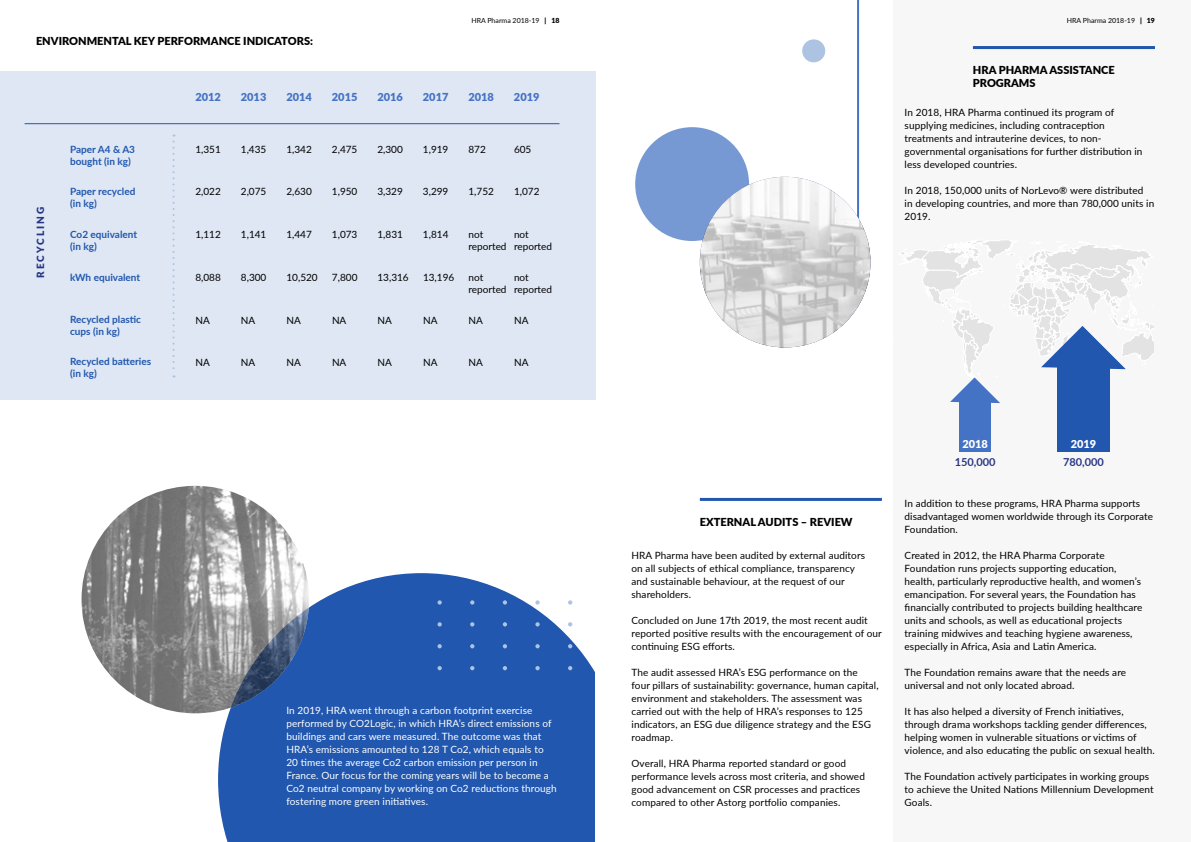
<style>
.page{position:relative;width:1191px;height:842px;background:#fff}
.page>*{position:absolute;margin:0;border:0;box-sizing:border-box;transform-origin:0 0}
.t1{font:900 11px/13.2px "Lato";color:#000}
.t2{font:900 11px "Lato";color:#4472c4}
.t3{font:700 11px "Lato";color:#283583}
.t4{font:900 11px "Lato";color:#fff}
.t5{font:10px/13px "Lato";letter-spacing:.01em;color:#000}
.t6{font:10px/13px "Lato";letter-spacing:.01em;color:#fff}
.t7{font:700 10px/12px "Lato";color:#2157ae}
.t8{font:900 10px "Lato";letter-spacing:.2em;color:#283583}
.t9{font:7px "Lato";color:#000}
.s1{font-weight:900}
</style>
<div class="page">
<svg style="left:218px;top:573px;width:377px;height:269px;fill:#2157ae"></svg>
<svg style="left:568px;top:666px;width:4px;height:4px"></svg>
<svg style="left:535px;top:666px;width:5px;height:4px"></svg>
<svg style="left:503px;top:666px;width:4px;height:4px"></svg>
<svg style="left:470px;top:666px;width:4px;height:4px"></svg>
<svg style="left:437px;top:666px;width:5px;height:4px"></svg>
<svg style="left:568px;top:644px;width:4px;height:4px"></svg>
<svg style="left:535px;top:644px;width:5px;height:4px"></svg>
<svg style="left:503px;top:644px;width:4px;height:4px"></svg>
<svg style="left:470px;top:644px;width:4px;height:4px"></svg>
<svg style="left:437px;top:644px;width:5px;height:4px"></svg>
<svg style="left:568px;top:622px;width:4px;height:4px"></svg>
<svg style="left:535px;top:622px;width:5px;height:4px"></svg>
<svg style="left:503px;top:622px;width:4px;height:4px"></svg>
<svg style="left:470px;top:622px;width:4px;height:4px"></svg>
<svg style="left:437px;top:622px;width:5px;height:4px"></svg>
<svg style="left:568px;top:600px;width:4px;height:5px"></svg>
<svg style="left:535px;top:600px;width:5px;height:5px"></svg>
<svg style="left:503px;top:600px;width:4px;height:5px"></svg>
<svg style="left:470px;top:600px;width:4px;height:5px"></svg>
<svg style="left:437px;top:600px;width:5px;height:5px"></svg>
<div style="left:893px;top:0;width:298px;height:842px;background:#f7f7f7"></div>
<div style="left:0;top:71px;width:595px;height:329px;background:#dee7f3"></div>
<img style="left:81px;top:486px;width:228px;height:227px;border-radius:114px">
<hr style="left:25px;top:123px;width:534px;height:1px;background:#2157ae">
<svg style="left:172px;top:135px;width:2px;height:242px"></svg>
<div style="left:1057px;top:362px;width:52px;height:90px;background:#2157ae"></div>
<div style="left:959px;top:399px;width:31px;height:53px;background:#4472c4"></div>
<svg style="left:901px;top:240px;width:253px;height:163px"></svg>
<hr style="left:857px;top:0;width:2px;height:258px;background:#4472c4">
<div style="left:635px;top:127px;width:114px;height:114px;background:#7698d3;border-radius:50%"></div>
<svg style="left:700px;top:177px;width:170px;height:170px"></svg>
<div style="left:802px;top:39px;width:23px;height:23px;background:#acc3e2;border-radius:50%"></div>
<hr style="left:700px;top:498px;width:182px;height:3px;background:#2157ae">
<hr style="left:973px;top:46px;width:182px;height:3px;background:#2157ae">
<p class="t1" style="left:36px;top:34px;width:278px">ENVIRONMENTAL KEY PERFORMANCE INDICATORS:</p>
<p class="t9" style="left:471px;top:16px;width:90px">HRA Pharma 2018-19 <span class="s1">| 18</span></p>
<p class="t9" style="left:1067px;top:16px;width:90px">HRA Pharma 2018-19 <span class="s1">| 19</span></p>
<p class="t1" style="left:973px;top:63px;width:143px">HRA PHARMA ASSISTANCE<br>PROGRAMS</p>
<p class="t8" style="left:33px;top:278px;width:72px;rotate:-90deg">RECYCLING</p>
<p class="t7" style="left:70px;top:143px;width:66px">Paper A4 &amp; A3 bought (in kg)</p>
<p class="t7" style="left:70px;top:185px;width:67px">Paper recycled (in kg)</p>
<p class="t7" style="left:70px;top:228px;width:69px">Co2 equivalent (in kg)</p>
<p class="t7" style="left:70px;top:270px;width:72px">kWh equivalent</p>
<p class="t7" style="left:70px;top:313px;width:72px">Recycled plastic cups (in kg)</p>
<p class="t7" style="left:70px;top:355px;width:83px">Recycled batteries (in kg)</p>
<p class="t2" style="left:195px;top:88px;width:27px">2012</p>
<p class="t2" style="left:241px;top:88px;width:27px">2013</p>
<p class="t2" style="left:286px;top:88px;width:27px">2014</p>
<p class="t2" style="left:332px;top:88px;width:27px">2015</p>
<p class="t2" style="left:377px;top:88px;width:27px">2016</p>
<p class="t2" style="left:423px;top:88px;width:27px">2017</p>
<p class="t2" style="left:468px;top:88px;width:27px">2018</p>
<p class="t2" style="left:514px;top:88px;width:27px">2019</p>
<p class="t5" style="left:195px;top:142px;width:27px">1,351</p>
<p class="t5" style="left:241px;top:142px;width:27px">1,435</p>
<p class="t5" style="left:286px;top:142px;width:27px">1,342</p>
<p class="t5" style="left:332px;top:142px;width:27px">2,475</p>
<p class="t5" style="left:377px;top:142px;width:27px">2,300</p>
<p class="t5" style="left:423px;top:142px;width:27px">1,919</p>
<p class="t5" style="left:468px;top:142px;width:19px">872</p>
<p class="t5" style="left:514px;top:142px;width:19px">605</p>
<p class="t5" style="left:195px;top:185px;width:27px">2,022</p>
<p class="t5" style="left:241px;top:185px;width:27px">2,075</p>
<p class="t5" style="left:286px;top:185px;width:27px">2,630</p>
<p class="t5" style="left:332px;top:185px;width:27px">1,950</p>
<p class="t5" style="left:377px;top:185px;width:27px">3,329</p>
<p class="t5" style="left:423px;top:185px;width:27px">3,299</p>
<p class="t5" style="left:468px;top:185px;width:27px">1,752</p>
<p class="t5" style="left:514px;top:185px;width:27px">1,072</p>
<p class="t5" style="left:195px;top:228px;width:27px">1,112</p>
<p class="t5" style="left:241px;top:228px;width:27px">1,141</p>
<p class="t5" style="left:286px;top:228px;width:27px">1,447</p>
<p class="t5" style="left:332px;top:228px;width:27px">1,073</p>
<p class="t5" style="left:377px;top:228px;width:27px">1,831</p>
<p class="t5" style="left:423px;top:228px;width:27px">1,814</p>
<p class="t5" style="left:468px;top:228px;width:40px;line-height:12px">not reported</p>
<p class="t5" style="left:468px;top:270px;width:40px;line-height:12px">not reported</p>
<p class="t5" style="left:514px;top:228px;width:40px;line-height:12px">not reported</p>
<p class="t5" style="left:514px;top:270px;width:40px;line-height:12px">not reported</p>
<p class="t5" style="left:195px;top:270px;width:27px">8,088</p>
<p class="t5" style="left:241px;top:270px;width:27px">8,300</p>
<p class="t5" style="left:286px;top:270px;width:33px">10,520</p>
<p class="t5" style="left:332px;top:270px;width:27px">7,800</p>
<p class="t5" style="left:377px;top:270px;width:33px">13,316</p>
<p class="t5" style="left:423px;top:270px;width:33px">13,196</p>
<p class="t5" style="left:195px;top:313px;width:16px">NA</p>
<p class="t5" style="left:241px;top:313px;width:16px">NA</p>
<p class="t5" style="left:286px;top:313px;width:16px">NA</p>
<p class="t5" style="left:332px;top:313px;width:16px">NA</p>
<p class="t5" style="left:377px;top:313px;width:16px">NA</p>
<p class="t5" style="left:423px;top:313px;width:16px">NA</p>
<p class="t5" style="left:468px;top:313px;width:16px">NA</p>
<p class="t5" style="left:514px;top:313px;width:16px">NA</p>
<p class="t5" style="left:195px;top:355px;width:16px">NA</p>
<p class="t5" style="left:241px;top:355px;width:16px">NA</p>
<p class="t5" style="left:286px;top:355px;width:16px">NA</p>
<p class="t5" style="left:332px;top:355px;width:16px">NA</p>
<p class="t5" style="left:377px;top:355px;width:16px">NA</p>
<p class="t5" style="left:423px;top:355px;width:16px">NA</p>
<p class="t5" style="left:468px;top:355px;width:16px">NA</p>
<p class="t5" style="left:514px;top:355px;width:16px">NA</p>
<p class="t6" style="left:286px;top:703px;width:272px">In 2019, HRA went through a carbon footprint exercise performed by CO2Logic, in which HRA’s direct emissions of buildings and cars were measured. The outcome was that HRA’s emissions amounted to 128 T Co2, which equals to 20 times the average Co2 carbon emission per person in France. Our focus for the coming years will be to become a Co2 neutral company by working on Co2 reductions through fostering more green initiatives.</p>
<p class="t5" style="left:904px;top:106px;width:239px">In 2018, HRA Pharma continued its program of supplying medicines, including contraception treatments and intrauterine devices, to non&shy;governmental organisations for further distribution in less developed countries.</p>
<p class="t5" style="left:904px;top:184px;width:251px">In 2018, 150,000 units of NorLevo® were distributed<br>in developing countries, and more than 780,000 units in<br>2019.</p>
<p class="t1" style="left:700px;top:514px;width:154px">EXTERNAL AUDITS – REVIEW</p>
<p class="t5" style="left:631px;top:548px;width:235px">HRA Pharma have been audited by external auditors on all subjects of ethical compliance, transparency and sustainable behaviour, at the request of our shareholders.</p>
<p class="t5" style="left:631px;top:613px;width:252px">Concluded on June 17th 2019, the most recent audit reported positive results with the encouragement of our continuing ESG efforts.</p>
<p class="t5" style="left:631px;top:665px;width:249px">The audit assessed HRA’s ESG performance on the four pillars of sustainability: governance, human capital, environment and stakeholders. The assessment was carried out with the help of HRA’s responses to 125 indicators, an ESG due diligence strategy and the ESG roadmap.</p>
<p class="t5" style="left:631px;top:756px;width:235px">Overall, HRA Pharma reported standard or good performance levels across most criteria, and showed good advancement on CSR processes and practices compared to other Astorg portfolio companies.</p>
<p class="t4" style="left:962px;top:435px;width:27px">2018</p>
<p class="t3" style="left:954px;top:454px;width:42px">150,000</p>
<p class="t4" style="left:1070px;top:435px;width:27px">2019</p>
<p class="t3" style="left:1063px;top:454px;width:42px">780,000</p>
<p class="t5" style="left:904px;top:496px;width:250px">In addition to these programs, HRA Pharma supports disadvantaged women worldwide through its Corporate<br>Foundation.</p>
<p class="t5" style="left:904px;top:548px;width:239px">Created in 2012, the HRA Pharma Corporate Foundation runs projects supporting education, health, particularly reproductive health, and women’s emancipation. For several years, the Foundation has financially contributed to projects building healthcare units and schools, as well as educational projects training midwives and teaching hygiene awareness, especially in Africa, Asia and Latin America.</p>
<p class="t5" style="left:904px;top:665px;width:223px">The Foundation remains aware that the needs are universal and not only located abroad.</p>
<p class="t5" style="left:904px;top:704px;width:252px">It has also helped a diversity of French initiatives, through drama workshops tackling gender differences, helping women in vulnerable situations or victims of violence, and also educating the public on sexual health.</p>
<p class="t5" style="left:904px;top:769px;width:251px">The Foundation actively participates in working groups to achieve the United Nations Millennium Development<br>Goals.</p>
</div>
